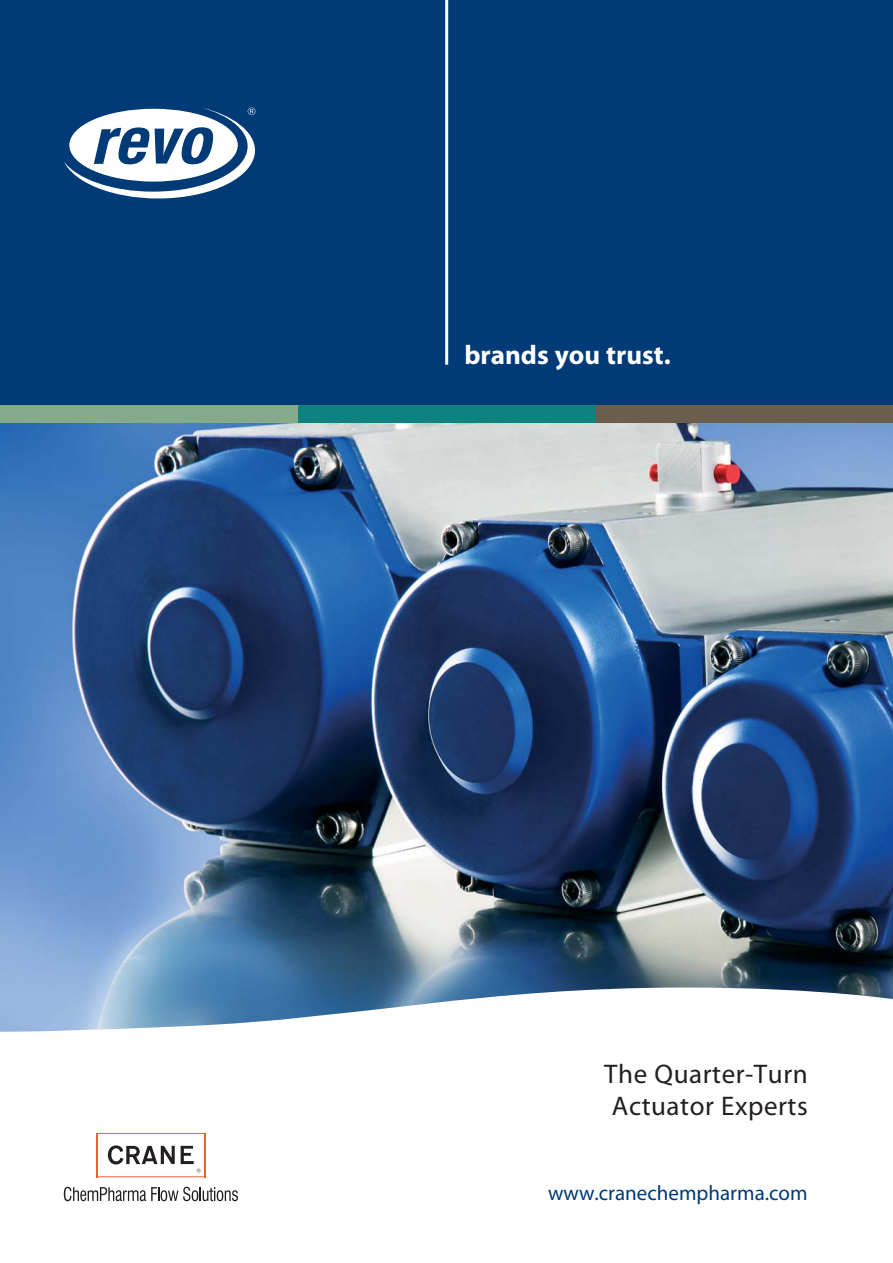
<style>
.page{position:relative;width:893px;height:1263px;background:#fff}
.page>*{position:absolute;margin:0;border:0;box-sizing:border-box;transform-origin:0 0}
.t1{font:27px/31.5px "Myriad Pro";letter-spacing:.02em;color:#231f20}
.t2{font:700 27px "Myriad Pro";color:#fff}
.t3{font:21px "Myriad Pro";color:#003b77}
</style>
<div class="page">
<img style="left:0;top:412px;width:892px;height:576px">
<svg style="left:0;top:988px;width:892px;height:44px"></svg>
<div style="left:0;top:0;width:892px;height:412px;background:#003b77"></div>
<div style="left:0;top:406px;width:298px;height:17px;background:#86ab8b"></div>
<div style="left:298px;top:406px;width:297px;height:17px;background:#0d827f"></div>
<div style="left:596px;top:406px;width:296px;height:17px;background:#6c5e4d"></div>
<svg style="left:64px;top:107px;width:191px;height:91px"></svg>
<hr style="left:445px;top:0;width:3px;height:365px;background:#fff">
<svg style="left:64px;top:1187px;width:174px;height:14px"></svg>
<svg style="left:108px;top:1145px;width:67px;height:19px"></svg>
<hr style="left:97px;top:1176px;width:108px;height:1px;background:#f15d2f">
<hr style="left:204px;top:1133px;width:1px;height:44px;background:#f15d2f">
<hr style="left:96px;top:1133px;width:109px;height:1px;background:#f15d2f">
<hr style="left:96px;top:1133px;width:1px;height:44px;background:#f15d2f">
<svg style="left:181px;top:1146px;width:19px;height:27px"></svg>
<p class="t2" style="left:464px;top:344px;width:208px">brands you trust.</p>
<p class="t1" style="left:604px;top:1060px;width:205px">The Quarter-Turn<br>Actuator Experts</p>
<p class="t3" style="left:548px;top:1185px;width:261px">www.cranechempharma.com</p>
</div>
